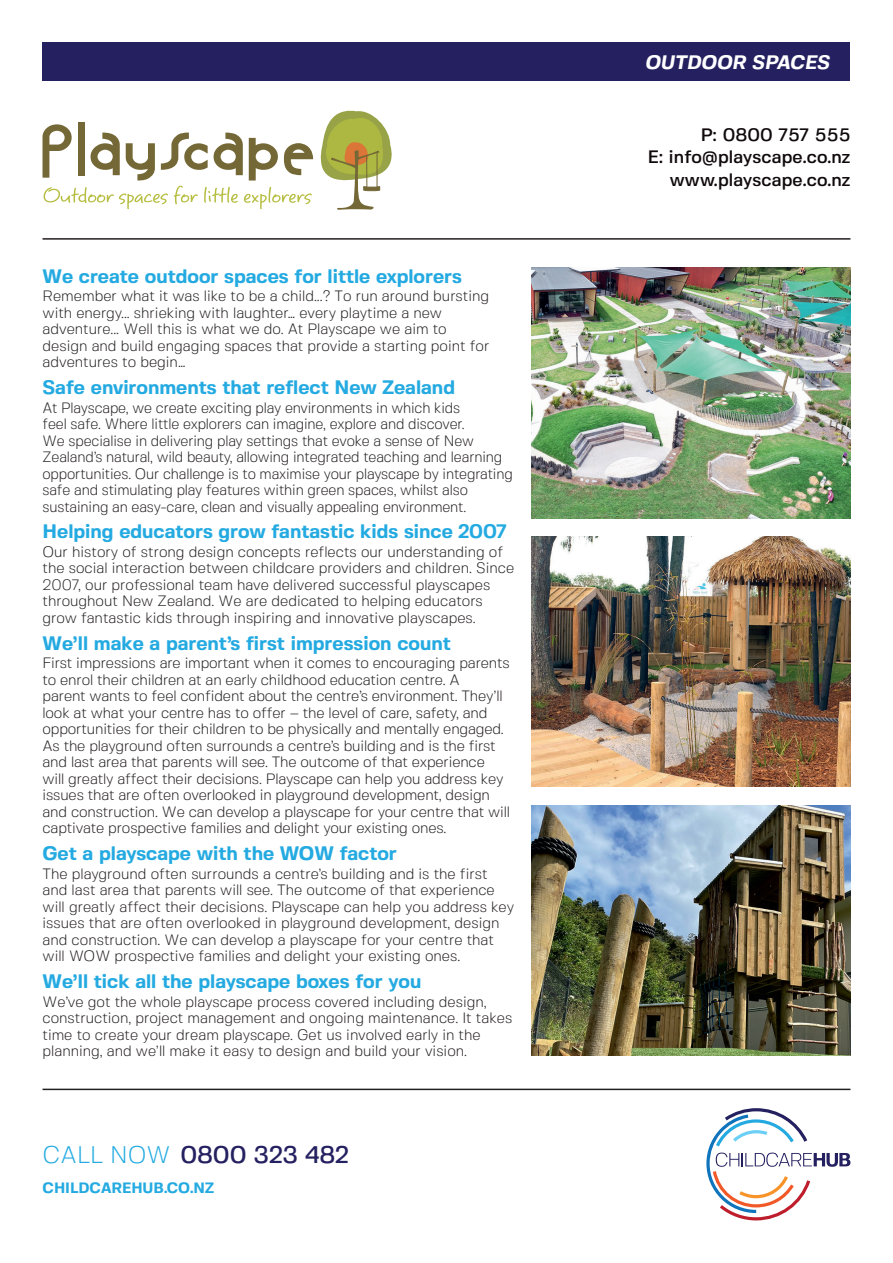
<style>
.page{position:relative;width:893px;height:1263px;background:#fff}
.page>*{position:absolute;margin:0;border:0;box-sizing:border-box;transform-origin:0 0}
.t1{font:500 24px "Fivo Sans";color:#252161}
.t2{font:700 19.5px "Fivo Sans";color:#24aae1}
.t3{font:italic 700 19.5px "Fivo Sans";color:#fff}
.t4{font:500 18px/22.5px "Fivo Sans";letter-spacing:.01em;color:#110a0c;text-align:right}
.t5{font:300 15px/16.5px "Fivo Sans";letter-spacing:-.005em;color:#231f20}
.t6{font:700 15px "Fivo Sans";color:#24aae1}
.s1{font-weight:300;color:#24aae1}
</style>
<div class="page">
<div style="left:43px;top:43px;width:807px;height:38px;background:#252161"></div>
<svg style="left:706px;top:1108px;width:144px;height:112px"></svg>
<hr style="left:43px;top:238px;width:807px;height:2px;background:#231f20">
<hr style="left:43px;top:1089px;width:807px;height:1px;background:#231f20">
<img style="left:531px;top:805px;width:319px;height:251px">
<img style="left:531px;top:536px;width:319px;height:250px">
<img style="left:531px;top:268px;width:319px;height:251px">
<svg style="left:320px;top:111px;width:72px;height:99px"></svg>
<svg style="left:44px;top:187px;width:124px;height:22px"></svg>
<svg style="left:174px;top:186px;width:24px;height:18px"></svg>
<svg style="left:204px;top:187px;width:34px;height:16px"></svg>
<svg style="left:244px;top:187px;width:68px;height:22px"></svg>
<svg style="left:43px;top:124px;width:29px;height:54px"></svg>
<div style="left:78px;top:122px;width:7px;height:53px;background:#746837"></div>
<svg style="left:91px;top:133px;width:29px;height:42px"></svg>
<svg style="left:126px;top:143px;width:29px;height:38px"></svg>
<svg style="left:161px;top:133px;width:47px;height:37px"></svg>
<svg style="left:214px;top:133px;width:29px;height:42px"></svg>
<svg style="left:249px;top:138px;width:29px;height:43px"></svg>
<svg style="left:284px;top:143px;width:29px;height:32px"></svg>
<h2 class="t2" style="left:43px;top:264px;width:421px">We create outdoor spaces for little explorers</h2>
<p class="t5" style="left:43px;top:288px;width:448px">Remember what it was like to be a child...? To run around bursting with energy... shrieking with laughter… every playtime a new adventure... Well this is what we do. At Playscape we aim to design and build engaging spaces that provide a starting point for adventures to begin…</p>
<h2 class="t2" style="left:43px;top:375px;width:414px">Safe environments that reflect New Zealand</h2>
<p class="t5" style="left:43px;top:399px;width:472px">At Playscape, we create exciting play environments in which kids<br>feel safe. Where little explorers can imagine, explore and discover.<br>We specialise in delivering play settings that evoke a sense of New Zealand’s natural, wild beauty, allowing integrated teaching and learning opportunities. Our challenge is to maximise your playscape by integrating safe and stimulating play features within green spaces, whilst also sustaining an easy-care, clean and visually appealing environment.</p>
<h2 class="t2" style="left:43px;top:520px;width:465px">Helping educators grow fantastic kids since 2007</h2>
<p class="t5" style="left:43px;top:543px;width:473px">Our history of strong design concepts reflects our understanding of the social interaction between childcare providers and children. Since 2007, our professional team have delivered successful playscapes throughout New Zealand. We are dedicated to helping educators grow fantastic kids through inspiring and innovative playscapes.</p>
<h2 class="t2" style="left:43px;top:631px;width:410px">We’ll make a parent’s first impression count</h2>
<p class="t5" style="left:43px;top:655px;width:469px">First impressions are important when it comes to encouraging parents to enrol their children at an early childhood education centre. A<br>parent wants to feel confident about the centre’s environment. They’ll look at what your centre has to offer – the level of care, safety, and opportunities for their children to be physically and mentally engaged.<br>As the playground often surrounds a centre’s building and is the first and last area that parents will see. The outcome of that experience will greatly affect their decisions. Playscape can help you address key issues that are often overlooked in playground development, design and construction. We can develop a playscape for your centre that will captivate prospective families and delight your existing ones.</p>
<h2 class="t2" style="left:43px;top:841px;width:356px">Get a playscape with the WOW factor</h2>
<p class="t5" style="left:43px;top:865px;width:473px">The playground often surrounds a centre’s building and is the first and last area that parents will see. The outcome of that experience will greatly affect their decisions. Playscape can help you address key issues that are often overlooked in playground development, design and construction. We can develop a playscape for your centre that will WOW prospective families and delight your existing ones.</p>
<h2 class="t2" style="left:43px;top:969px;width:380px">We’ll tick all the playscape boxes for you</h2>
<p class="t5" style="left:43px;top:993px;width:471px">We’ve got the whole playscape process covered including design, construction, project management and ongoing maintenance. It takes time to create your dream playscape. Get us involved early in the planning, and we’ll make it easy to design and build your vision.</p>
<h1 class="t1" style="left:43px;top:1140px;width:308px"><span class="s1">CALL NOW</span> 0800 323 482</h1>
<p class="t6" style="left:43px;top:1179px;width:173px">CHILDCAREHUB.CO.NZ</p>
<h2 class="t3" style="left:645px;top:50px;width:186px">OUTDOOR SPACES</h2>
<p class="t4" style="left:648px;top:123px;width:204px">P: 0800 757 555<br>E: info@playscape.co.nz www.playscape.co.nz</p>
</div>
